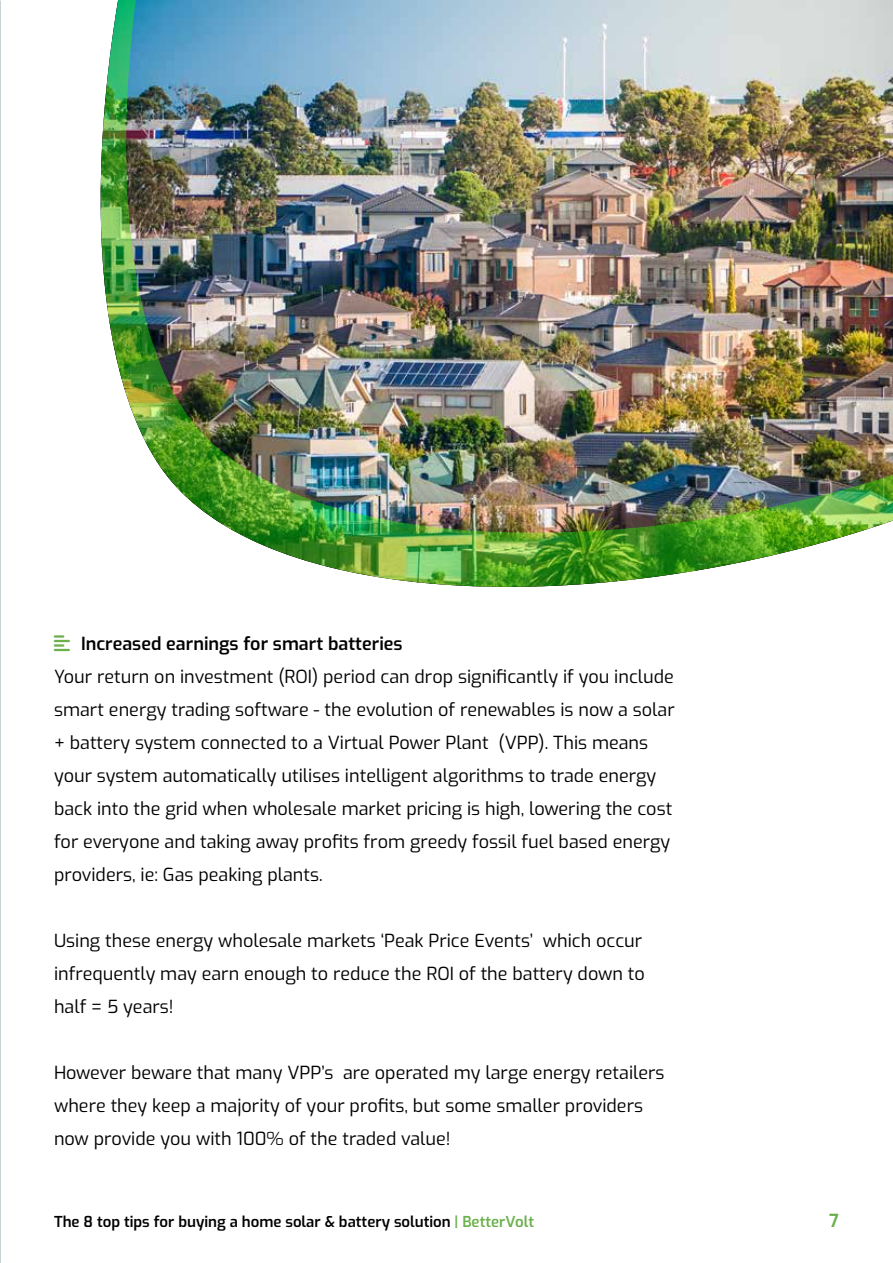
<style>
.page{position:relative;width:893px;height:1263px;background:#fff}
.page>*{position:absolute;margin:0;border:0;box-sizing:border-box;transform-origin:0 0}
.t1{font:18px/33px "Exo";color:#000}
.t2{font:600 18px "Exo";color:#6bb04d}
.t3{font:600 15px "Exo";color:#000}
.s1{color:#6bb04d}
.s2{font-weight:600}
</style>
<div class="page">
<svg style="left:0;top:384px;width:1px;height:879px"></svg>
<img style="left:100px;top:0;width:793px;height:587px">
<p class="t1" style="left:54px;top:625px;width:622px"><span class="s1">■</span> <span class="s2">Increased earnings for smart batteries<br></span>Your return on investment (ROI) period can drop significantly if you include smart energy trading software - the evolution of renewables is now a solar + battery system connected to a Virtual Power Plant (VPP). This means your system automatically utilises intelligent algorithms to trade energy back into the grid when wholesale market pricing is high, lowering the cost for everyone and taking away profits from greedy fossil fuel based energy providers, ie: Gas peaking plants.</p>
<p class="t1" style="left:54px;top:922px;width:592px">Using these energy wholesale markets ‘Peak Price Events’ which occur infrequently may earn enough to reduce the ROI of the battery down to half = 5 years!</p>
<p class="t1" style="left:54px;top:1054px;width:612px">However beware that many VPP’s are operated my large energy retailers where they keep a majority of your profits, but some smaller providers now provide you with 100% of the traded value!</p>
<p class="t3" style="left:54px;top:1211px;width:482px">The 8 top tips for buying a home solar &amp; battery solution <span class="s1">| BetterVolt</span></p>
<p class="t2" style="left:829px;top:1207px;width:11px">7</p>
</div>
